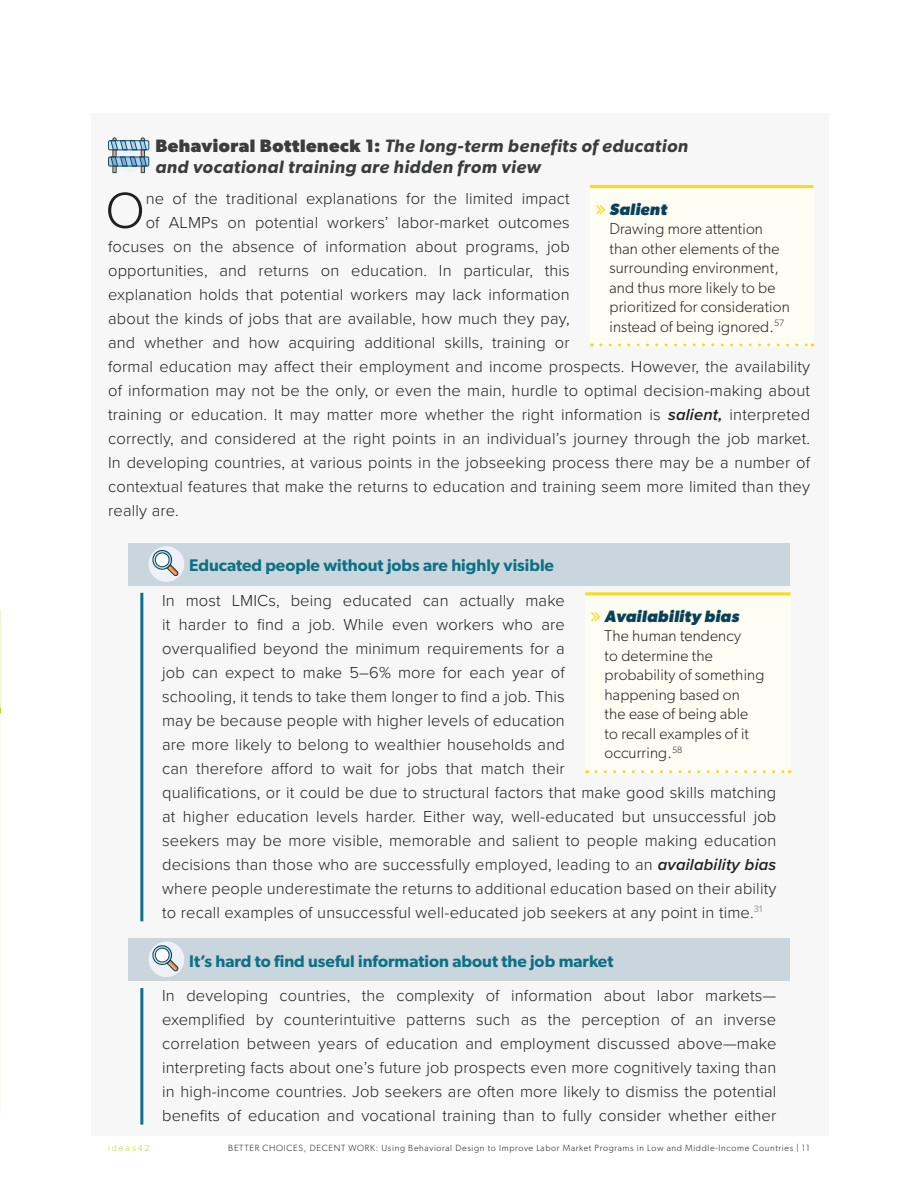
<style>
.page{position:relative;width:918px;height:1188px;background:#fff}
.page>*{position:absolute;margin:0;border:0;box-sizing:border-box;transform-origin:0 0}
.Body{font:300 52.5px "Proxima Nova";color:#231f20}
.Heading_4_with_icon{font:italic 600 18px/21.6px "Gibson";letter-spacing:.025em;color:#3b3d3d}
.Heading_5_Example_1{font:600 16.8px "Gibson";color:#0e7085}
.Body_inset_example{font:300 16.5px/24px "Proxima Nova";letter-spacing:.01em;color:#231f20}
.Body-2{font:300 16.5px "Proxima Nova";letter-spacing:.01em;color:#231f20}
.Behavioral_Science_B{font:italic 700 16.5px "Gibson";letter-spacing:.015em;color:#094257}
.Box_body{font:300 15.75px/19.5px "Gibson";letter-spacing:.01em;color:#231f20}
.t1{font:300 9px "Gibson";letter-spacing:.075em;color:#231f20}
.t2{font:300 9px "Proxima Nova";letter-spacing:.2em;color:#bdd63d}
.s1{font-weight:700;font-style:normal}
.s2{font-weight:600;font-style:italic}
</style>
<div class="page">
<div style="left:91px;top:113px;width:738px;height:1023px;background:#f7f7f8"></div>
<div style="left:128px;top:543px;width:662px;height:42px;background:#cad6de"></div>
<hr style="left:140px;top:593px;width:3px;height:328px;background:#0e7085">
<div style="left:128px;top:938px;width:662px;height:43px;background:#cad6de"></div>
<hr style="left:140px;top:988px;width:3px;height:137px;background:#0e7085">
<svg style="left:108px;top:137px;width:41px;height:36px"></svg>
<div style="left:149px;top:546px;width:35px;height:36px;background:#eff1f8;border-radius:50%"></div>
<svg style="left:151px;top:550px;width:28px;height:26px"></svg>
<div style="left:149px;top:941px;width:35px;height:36px;background:#eff1f8;border-radius:50%"></div>
<svg style="left:151px;top:945px;width:28px;height:26px"></svg>
<div style="left:590px;top:187px;width:224px;height:158px;background:#fefdf4"></div>
<hr style="left:592px;top:344px;width:220px;height:3px;background:#fff">
<hr style="left:590px;top:185px;width:224px;height:3px;background:#fadb15">
<svg style="left:601px;top:344px;width:212px;height:3px"></svg>
<div style="left:585px;top:594px;width:206px;height:178px;background:#fefdf4"></div>
<hr style="left:587px;top:770px;width:202px;height:3px;background:#fff">
<hr style="left:585px;top:592px;width:206px;height:3px;background:#fadb15">
<svg style="left:596px;top:770px;width:194px;height:3px"></svg>
<hr style="left:0;top:609px;width:1px;height:507px;background:#fafcf4">
<hr style="left:0;top:609px;width:1px;height:102px;background:#f0f5d8">
<p class="Heading_4_with_icon" style="left:155px;top:134px;width:534px"><span class="s1">Behavioral Bottleneck 1:</span> The long-term benefits of education and vocational training are hidden from view</p>
<p class="Body" style="left:105px;top:171px;width:42px">O</p>
<p class="Body-2" style="left:146px;top:186px;width:426px">ne of the traditional explanations for the limited impact</p>
<p class="Behavioral_Science_B" style="left:610px;top:199px;width:58px">Salient</p>
<p class="Box_body" style="left:610px;top:219px;width:182px">Drawing more attention than other elements of the surrounding environment, and thus more likely to be prioritized for consideration instead of being ignored.<sup>57</sup></p>
<p class="Body-2" style="left:146px;top:210px;width:426px">of ALMPs on potential workers’ labor-market outcomes</p>
<p class="Body-2" style="left:108px;top:234px;width:463px">focuses on the absence of information about programs, job</p>
<p class="Body-2" style="left:108px;top:258px;width:463px">opportunities, and returns on education. In particular, this</p>
<p class="Body-2" style="left:108px;top:282px;width:463px">explanation holds that potential workers may lack information</p>
<p class="Body-2" style="left:108px;top:306px;width:463px">about the kinds of jobs that are available, how much they pay,</p>
<p class="Body-2" style="left:108px;top:330px;width:463px">and whether and how acquiring additional skills, training or</p>
<p class="Body-2" style="left:108px;top:354px;width:703px">formal education may affect their employment and income prospects. However, the availability</p>
<p class="Body-2" style="left:108px;top:378px;width:704px">of information may not be the only, or even the main, hurdle to optimal decision-making about</p>
<p class="Body-2" style="left:108px;top:402px;width:704px">training or education. It may matter more whether the right information is <span class="s2">salient,</span> interpreted</p>
<p class="Body-2" style="left:108px;top:426px;width:704px">correctly, and considered at the right points in an individual’s journey through the job market.</p>
<p class="Body-2" style="left:108px;top:450px;width:704px">In developing countries, at various points in the jobseeking process there may be a number of</p>
<p class="Body-2" style="left:108px;top:474px;width:703px">contextual features that make the returns to education and training seem more limited than they</p>
<p class="Body-2" style="left:108px;top:498px;width:72px">really are.</p>
<p class="Heading_5_Example_1" style="left:189px;top:556px;width:366px">Educated people without jobs are highly visible</p>
<p class="Body_inset_example" style="left:162px;top:587px;width:616px">In most LMICs, being educated can actually make<br>it harder to find a job. While even workers who are<br>overqualified beyond the minimum requirements for a<br>job can expect to make 5–6% more for each year of<br>schooling, it tends to take them longer to find a job. This<br>may be because people with higher levels of education<br>are more likely to belong to wealthier households and<br>can therefore afford to wait for jobs that match their<br>qualifications, or it could be due to structural factors that make good skills matching at higher education levels harder. Either way, well-educated but unsuccessful job seekers may be more visible, memorable and salient to people making education decisions than those who are successfully employed, leading to an <span class="s2">availability bias </span>where people underestimate the returns to additional education based on their ability to recall examples of unsuccessful well-educated job seekers at any point in time.<sup>31</sup></p>
<p class="Heading_5_Example_1" style="left:189px;top:951px;width:426px">It’s hard to find useful information about the job market</p>
<p class="Body_inset_example" style="left:162px;top:983px;width:616px;text-align:justify">In developing countries, the complexity of information about labor markets— exemplified by counterintuitive patterns such as the perception of an inverse correlation between years of education and employment discussed above—make interpreting facts about one’s future job prospects even more cognitively taxing than in high-income countries. Job seekers are often more likely to dismiss the potential benefits of education and vocational training than to fully consider whether either</p>
<p class="Behavioral_Science_B" style="left:605px;top:606px;width:136px">Availability bias</p>
<p class="Box_body" style="left:605px;top:626px;width:161px">The human tendency<br>to determine the probability of something happening based on the ease of being able to recall examples of it occurring.<sup>58</sup></p>
<p class="t2" style="left:108px;top:1141px;width:43px">ideas42</p>
<p class="t1" style="left:228px;top:1142px;width:583px">BETTER CHOICES, DECENT WORK: Using Behavioral Design to Improve Labor Market Programs in Low and Middle-Income Countries | 11</p>
</div>
